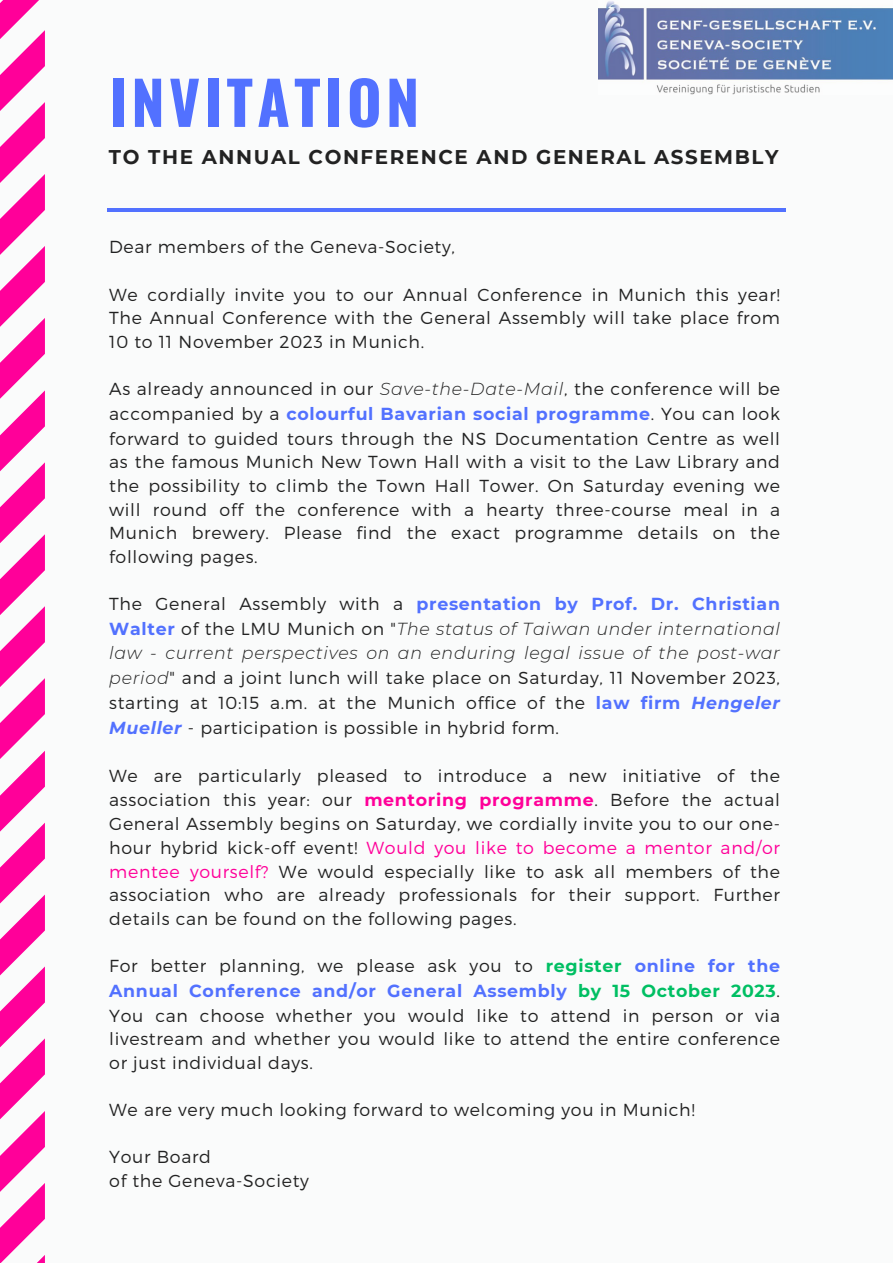
<style>
.page{position:relative;width:893px;height:1264px;background:#fff}
.page>*{position:absolute;margin:0;border:0;box-sizing:border-box;transform-origin:0 0}
.t1{font:700 59.55px "Oswald";letter-spacing:.07em;color:#5271ff}
.t2{font:700 19.8px "Montserrat";letter-spacing:.08em;color:#222}
.t3{font:300 17.4px/24px "Montserrat";letter-spacing:.04em;color:#222;text-align:justify}
.s1{font-style:italic}
.s2{font-weight:700;color:#5271ff}
.s3{font-weight:700;font-style:italic;color:#5271ff}
.s4{font-weight:700;color:#f09}
.s5{color:#f09}
.s6{font-weight:700;color:#00bf63}
</style>
<div class="page">
<div style="left:0;top:0;width:892px;height:1262px;background:#fafbfb"></div>
<img style="left:598px;top:1px;width:294px;height:93px">
<hr style="left:107px;top:208px;width:678px;height:4px;background:#5271ff">
<svg style="left:0;top:0;width:45px;height:1262px"></svg>
<p class="t1" style="left:109px;top:56px;width:311px">INVITATION</p>
<p class="t2" style="left:109px;top:145px;width:671px">TO THE ANNUAL CONFERENCE AND GENERAL ASSEMBLY</p>
<p class="t3" style="left:109px;top:234px;width:347px">Dear members of the Geneva-Society,</p>
<p class="t3" style="left:109px;top:282px;width:672px;line-height:23.5px">We cordially invite you to our Annual Conference in Munich this year!<br>The Annual Conference with the General Assembly will take place from 10 to 11 November 2023 in Munich.</p>
<p class="t3" style="left:109px;top:376px;width:672px">As already announced in our <span class="s1">Save-the-Date-Mail</span>, the conference will be accompanied by a <span class="s2">colourful Bavarian social programme</span>. You can look forward to guided tours through the NS Documentation Centre as well as the famous Munich New Town Hall with a visit to the Law Library and the possibility to climb the Town Hall Tower. On Saturday evening we will round off the conference with a hearty three-course meal in a Munich brewery. Please find the exact programme details on the following pages.</p>
<p class="t3" style="left:109px;top:590px;width:672px;line-height:24.8px">The General Assembly with a <span class="s2">presentation by Prof. Dr. Christian Walter</span> of the LMU Munich on "<span class="s1">The status of Taiwan under international law - current perspectives on an enduring legal issue of the post-war period</span>" and a joint lunch will take place on Saturday, 11 November 2023, starting at 10:15 a.m. at the Munich office of the <span class="s2">law firm</span> <span class="s3">Hengeler Mueller</span> - participation is possible in hybrid form.</p>
<p class="t3" style="left:109px;top:763px;width:672px">We are particularly pleased to introduce a new initiative of the association this year: our <span class="s4">mentoring programme</span>. Before the actual General Assembly begins on Saturday, we cordially invite you to our one&shy;hour hybrid kick-off event! <span class="s5">Would you like to become a mentor and/or mentee yourself?</span> We would especially like to ask all members of the association who are already professionals for their support. Further details can be found on the following pages.</p>
<p class="t3" style="left:109px;top:952px;width:672px">For better planning, we please ask you to <span class="s6">register</span> <span class="s2">online for the Annual Conference and/or General Assembly</span> <span class="s6">by 15 October 2023</span>.<br>You can choose whether you would like to attend in person or via livestream and whether you would like to attend the entire conference or just individual days.</p>
<p class="t3" style="left:109px;top:1096px;width:587px">We are very much looking forward to welcoming you in Munich!</p>
<p class="t3" style="left:109px;top:1144px;width:103px">Your Board</p>
<p class="t3" style="left:109px;top:1167px;width:201px">of the Geneva-Society</p>
</div>
